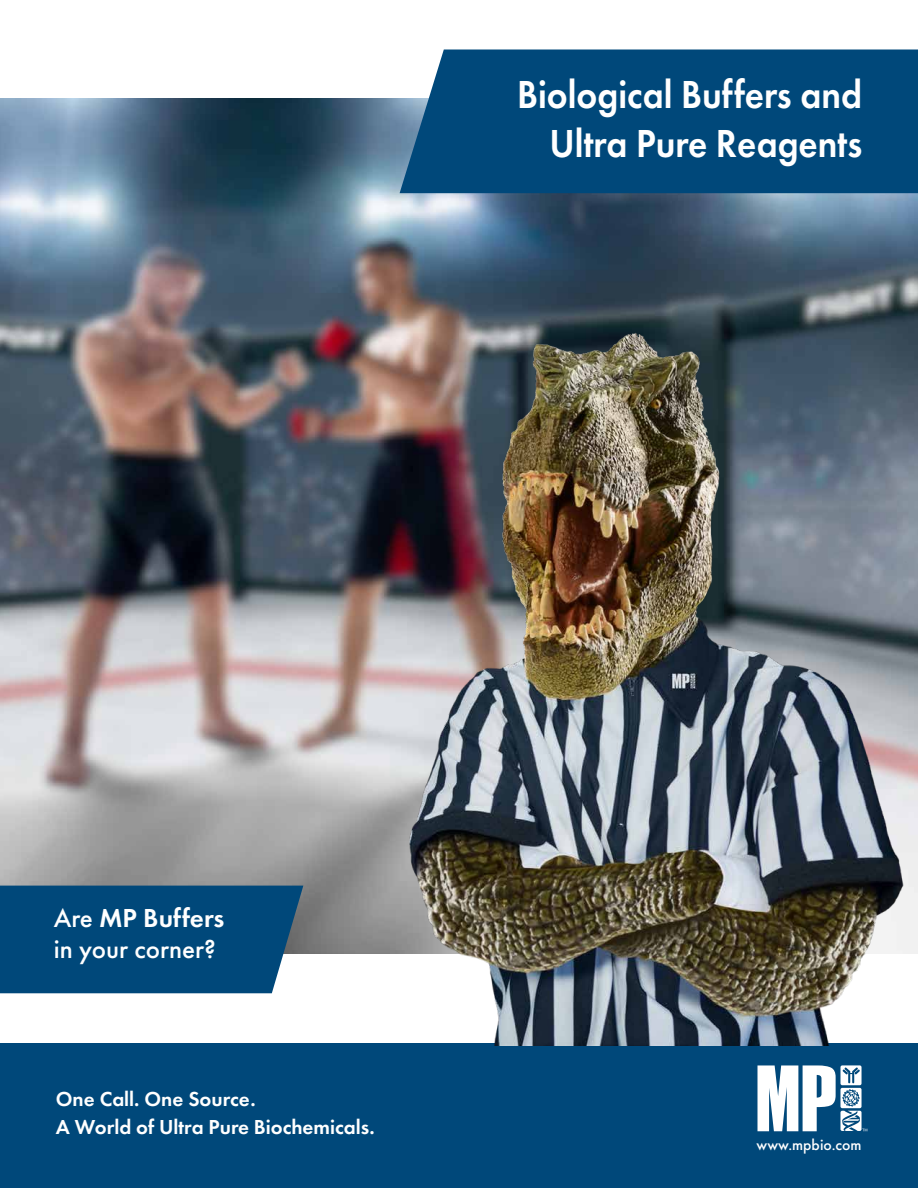
<style>
.page{position:relative;width:918px;height:1188px;background:#fff}
.page>*{position:absolute;margin:0;border:0;box-sizing:border-box;transform-origin:0 0}
.t1{font:600 40.5px/49.5px "Futura PT";color:#fff;text-align:right;scale:.91 1}
.t2{font:500 27px/31.5px "Futura PT";color:#fff}
.t3{font:600 21px/28.5px "Futura PT";color:#fff}
.t4{font:500 15.75px "Futura PT";color:#fff}
.s1{font-weight:600}
</style>
<div class="page">
<img style="left:0;top:99px;width:918px;height:855px">
<div style="left:400px;top:50px;width:518px;height:143px;background:#00487a"></div>
<div style="left:0;top:886px;width:303px;height:107px;background:#00487a"></div>
<div style="left:0;top:1043px;width:918px;height:145px;background:#00487a"></div>
<svg style="left:758px;top:1065px;width:109px;height:66px"></svg>
<img style="left:388px;top:266px;width:530px;height:779px">
<h1 class="t1" style="left:517px;top:69px;width:381px">Biological Buffers and<br>Ultra Pure Reagents</h1>
<p class="t2" style="left:54px;top:902px;width:172px">Are <span class="s1">MP Buffers </span>in your corner?</p>
<p class="t3" style="left:56px;top:1084px;width:320px">One Call. One Source.<br>A World of Ultra Pure Biochemicals.</p>
<p class="t4" style="left:757px;top:1135px;width:107px">www.mpbio.com</p>
</div>
